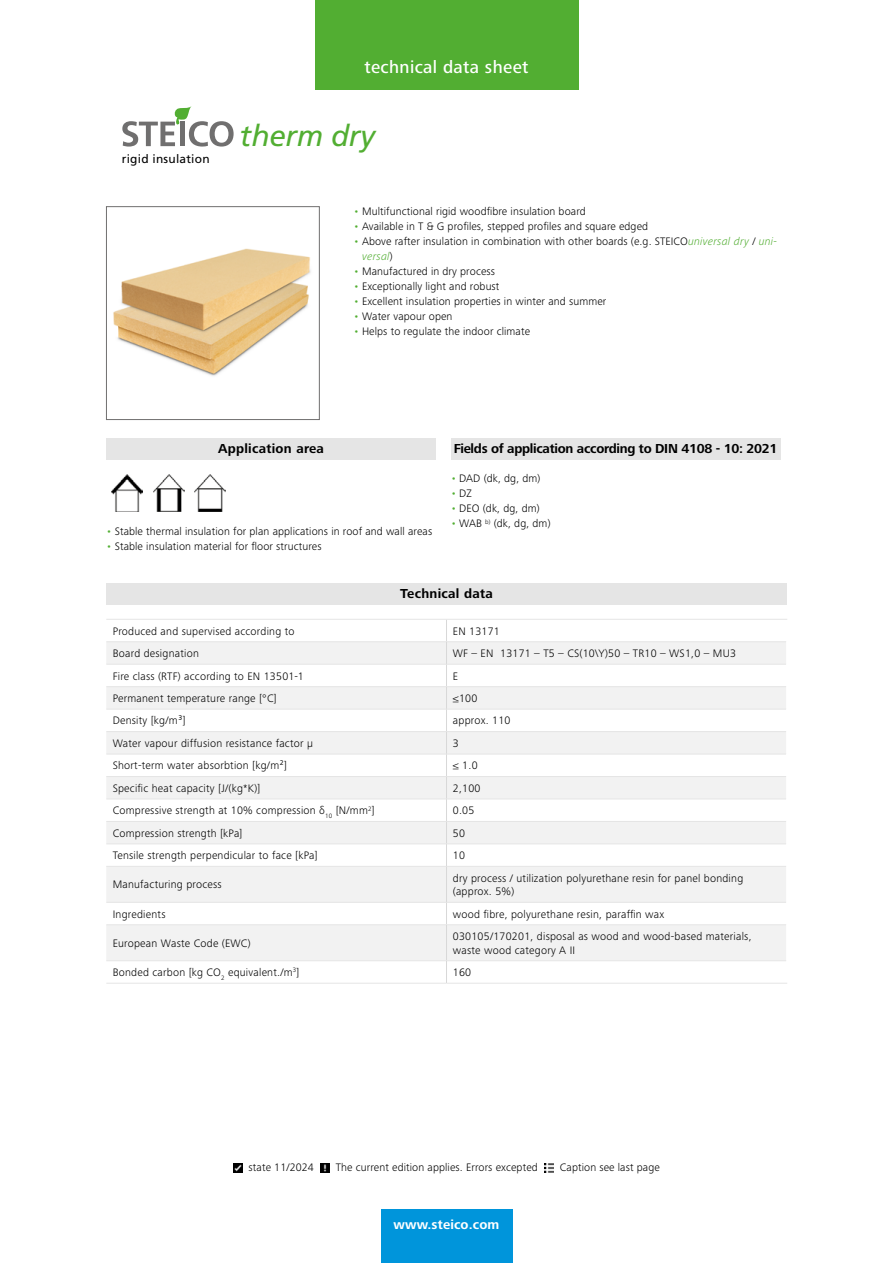
<style>
.page{position:relative;width:893px;height:1263px;background:#fff}
.page>*{position:absolute;margin:0;border:0;box-sizing:border-box;transform-origin:0 0}
.t1{font:italic 29.7px "Frutiger";letter-spacing:-.01em;color:#52ae32}
.t2{font:500 18px "Frutiger Next LTW1 G";letter-spacing:.02em;color:#fff}
.t3{font:700 13.5px "Frutiger Next LTW1 G";letter-spacing:-.02em;color:#000}
.t4{font:700 13.5px "Frutiger Next LTW1 G";letter-spacing:.02em;color:#000}
.t5{font:700 13.5px "Frutiger Next LTW1 G";letter-spacing:.01em;color:#fff}
.t6{font:12px "Frutiger";letter-spacing:.02em;color:#000}
.t7{font:300 11.25px/13.5px "Frutiger Next LTW1 G";letter-spacing:.02em;color:#000}
.s1{color:#52ae32}
.s2{font-style:italic;color:#52ae32}
</style>
<div class="page">
<svg style="left:122px;top:106px;width:112px;height:41px"></svg>
<img style="left:113px;top:248px;width:198px;height:128px">
<div style="left:106px;top:206px;width:213px;height:214px;border:1px solid #706f6f"></div>
<div style="left:106px;top:438px;width:330px;height:21px;background:#e5e5e5"></div>
<img style="left:112px;top:474px;width:31px;height:38px">
<img style="left:153px;top:474px;width:31px;height:38px">
<img style="left:194px;top:474px;width:31px;height:38px">
<div style="left:451px;top:438px;width:329px;height:21px;background:#e5e5e5"></div>
<div style="left:106px;top:583px;width:681px;height:22px;background:#e5e5e5"></div>
<svg style="left:106px;top:642px;width:680px;height:318px;fill:#f2f2f2"></svg>
<hr style="left:106px;top:641px;width:340px;height:1px;background:#e5e5e5">
<hr style="left:446px;top:641px;width:340px;height:1px;background:#e5e5e5">
<hr style="left:106px;top:664px;width:340px;height:1px;background:#e5e5e5">
<hr style="left:446px;top:664px;width:340px;height:1px;background:#e5e5e5">
<hr style="left:106px;top:686px;width:340px;height:1px;background:#e5e5e5">
<hr style="left:446px;top:686px;width:340px;height:1px;background:#e5e5e5">
<hr style="left:106px;top:709px;width:340px;height:1px;background:#e5e5e5">
<hr style="left:446px;top:709px;width:340px;height:1px;background:#e5e5e5">
<hr style="left:106px;top:731px;width:340px;height:1px;background:#e5e5e5">
<hr style="left:446px;top:731px;width:340px;height:1px;background:#e5e5e5">
<hr style="left:106px;top:754px;width:340px;height:1px;background:#e5e5e5">
<hr style="left:446px;top:754px;width:340px;height:1px;background:#e5e5e5">
<hr style="left:106px;top:776px;width:340px;height:1px;background:#e5e5e5">
<hr style="left:446px;top:776px;width:340px;height:1px;background:#e5e5e5">
<hr style="left:106px;top:799px;width:340px;height:1px;background:#e5e5e5">
<hr style="left:446px;top:799px;width:340px;height:1px;background:#e5e5e5">
<hr style="left:106px;top:821px;width:340px;height:1px;background:#e5e5e5">
<hr style="left:446px;top:821px;width:340px;height:1px;background:#e5e5e5">
<hr style="left:106px;top:844px;width:340px;height:1px;background:#e5e5e5">
<hr style="left:446px;top:844px;width:340px;height:1px;background:#e5e5e5">
<svg style="left:446px;top:620px;width:1px;height:246px"></svg>
<hr style="left:106px;top:866px;width:340px;height:1px;background:#e5e5e5">
<hr style="left:446px;top:866px;width:340px;height:1px;background:#e5e5e5">
<hr style="left:446px;top:866px;width:1px;height:36px;background:#d8d8d8">
<hr style="left:106px;top:902px;width:340px;height:1px;background:#e5e5e5">
<hr style="left:446px;top:902px;width:340px;height:1px;background:#e5e5e5">
<svg style="left:446px;top:903px;width:1px;height:21px"></svg>
<hr style="left:106px;top:924px;width:340px;height:1px;background:#e5e5e5">
<hr style="left:446px;top:924px;width:340px;height:1px;background:#e5e5e5">
<hr style="left:446px;top:925px;width:1px;height:35px;background:#d8d8d8">
<hr style="left:106px;top:960px;width:340px;height:1px;background:#e5e5e5">
<hr style="left:446px;top:960px;width:340px;height:1px;background:#e5e5e5">
<svg style="left:446px;top:961px;width:1px;height:22px"></svg>
<hr style="left:106px;top:619px;width:340px;height:1px;background:#e5e5e5">
<hr style="left:446px;top:619px;width:341px;height:1px;background:#e5e5e5">
<hr style="left:106px;top:983px;width:340px;height:1px;background:#e5e5e5">
<hr style="left:446px;top:983px;width:341px;height:1px;background:#e5e5e5">
<div style="left:315px;top:0;width:263px;height:89px;background:#52ae32"></div>
<div style="left:381px;top:1210px;width:131px;height:53px;background:#0095db"></div>
<svg style="left:233px;top:1163px;width:9px;height:9px"></svg>
<svg style="left:320px;top:1163px;width:10px;height:9px"></svg>
<svg style="left:544px;top:1163px;width:10px;height:9px"></svg>
<p class="t6" style="left:122px;top:151px;width:89px">rigid insulation</p>
<h2 class="t2" style="left:364px;top:56px;width:166px">technical data sheet</h2>
<h1 class="t1" style="left:240px;top:119px;width:137px">therm dry</h1>
<p class="t7" style="left:353px;top:204px;width:234px"><span class="s1">•</span> Multifunctional rigid woodfibre insulation board</p>
<p class="t7" style="left:353px;top:219px;width:296px"><span class="s1">•</span> Available in T &amp; G profiles, stepped profiles and square edged</p>
<p class="t7" style="left:362px;top:233px;width:417px;line-height:15px;text-indent:-9px"><span class="s1">•</span> Above rafter insulation in combination with other boards (e.g. STEICO<span class="s2">universal dry</span> / <span class="s2">uni&shy;versal</span>)</p>
<p class="t7" style="left:353px;top:264px;width:143px"><span class="s1">•</span> Manufactured in dry process</p>
<p class="t7" style="left:353px;top:279px;width:147px"><span class="s1">•</span> Exceptionally light and robust</p>
<p class="t7" style="left:353px;top:294px;width:254px"><span class="s1">•</span> Excellent insulation properties in winter and summer</p>
<p class="t7" style="left:353px;top:309px;width:101px"><span class="s1">•</span> Water vapour open</p>
<p class="t7" style="left:353px;top:324px;width:178px"><span class="s1">•</span> Helps to regulate the indoor climate</p>
<p class="t4" style="left:218px;top:441px;width:107px">Application area</p>
<p class="t7" style="left:106px;top:524px;width:327px"><span class="s1">•</span> Stable thermal insulation for plan applications in roof and wall areas</p>
<p class="t7" style="left:106px;top:539px;width:217px"><span class="s1">•</span> Stable insulation material for floor structures</p>
<p class="t3" style="left:454px;top:441px;width:325px">Fields of application according to DIN 4108 - 10: 2021</p>
<p class="t7" style="left:451px;top:472px;width:91px"><span class="s1">•</span> DAD (dk, dg, dm)</p>
<p class="t7" style="left:451px;top:487px;width:23px"><span class="s1">•</span>DZ</p>
<p class="t7" style="left:451px;top:502px;width:91px"><span class="s1">•</span> DEO (dk, dg, dm)</p>
<p class="t7" style="left:451px;top:517px;width:101px"><span class="s1">•</span> WAB <sup>b)</sup> (dk, dg, dm)</p>
<p class="t4" style="left:400px;top:586px;width:94px">Technical data</p>
<p class="t7" style="left:113px;top:624px;width:183px">Produced and supervised according to</p>
<p class="t7" style="left:453px;top:624px;width:49px">EN 13171</p>
<p class="t7" style="left:113px;top:646px;width:88px">Board designation</p>
<p class="t7" style="left:453px;top:646px;width:285px">WF – EN 13171 – T5 – CS(10\Y)50 – TR10 – WS1,0 – MU3</p>
<p class="t7" style="left:113px;top:669px;width:193px">Fire class (RTF) according to EN 13501-1</p>
<p class="t7" style="left:453px;top:669px;width:7px">E</p>
<p class="t7" style="left:113px;top:691px;width:166px">Permanent temperature range [°C]</p>
<p class="t7" style="left:453px;top:691px;width:26px">≤100</p>
<p class="t7" style="left:113px;top:714px;width:75px">Density [kg/m³]</p>
<p class="t7" style="left:453px;top:714px;width:59px">approx. 110</p>
<p class="t7" style="left:113px;top:736px;width:202px">Water vapour diffusion resistance factor µ</p>
<p class="t7" style="left:453px;top:736px;width:7px">3</p>
<p class="t7" style="left:113px;top:759px;width:176px">Short-term water absorbtion [kg/m²]</p>
<p class="t7" style="left:453px;top:759px;width:26px">≤ 1.0</p>
<p class="t7" style="left:113px;top:781px;width:149px">Specific heat capacity [J/(kg*K)]</p>
<p class="t7" style="left:453px;top:781px;width:29px">2,100</p>
<p class="t7" style="left:113px;top:804px;width:263px">Compressive strength at 10% compression δ<sub>10</sub> [N/mm<sup>2</sup>]</p>
<p class="t7" style="left:453px;top:804px;width:23px">0.05</p>
<p class="t7" style="left:113px;top:826px;width:131px">Compression strength [kPa]</p>
<p class="t7" style="left:453px;top:826px;width:14px">50</p>
<p class="t7" style="left:113px;top:849px;width:206px">Tensile strength perpendicular to face [kPa]</p>
<p class="t7" style="left:453px;top:849px;width:14px">10</p>
<p class="t7" style="left:113px;top:878px;width:111px">Manufacturing process</p>
<p class="t7" style="left:453px;top:871px;width:292px">dry process / utilization polyurethane resin for panel bonding (approx. 5%)</p>
<p class="t7" style="left:113px;top:907px;width:54px">Ingredients</p>
<p class="t7" style="left:453px;top:907px;width:213px">wood fibre, polyurethane resin, paraffin wax</p>
<p class="t7" style="left:113px;top:936px;width:139px">European Waste Code (EWC)</p>
<p class="t7" style="left:453px;top:929px;width:300px">030105/170201, disposal as wood and wood-based materials, waste wood category A II</p>
<p class="t7" style="left:113px;top:965px;width:188px">Bonded carbon [kg CO<sub>2</sub> equivalent./m<sup>3</sup>]</p>
<p class="t7" style="left:453px;top:965px;width:20px">160</p>
<p class="t7" style="left:249px;top:1161px;width:67px">state 11/2024</p>
<p class="t7" style="left:336px;top:1161px;width:204px">The current edition applies. Errors excepted</p>
<p class="t7" style="left:560px;top:1161px;width:101px">Caption see last page</p>
<p class="t5" style="left:394px;top:1217px;width:107px">www.steico.com</p>
</div>
